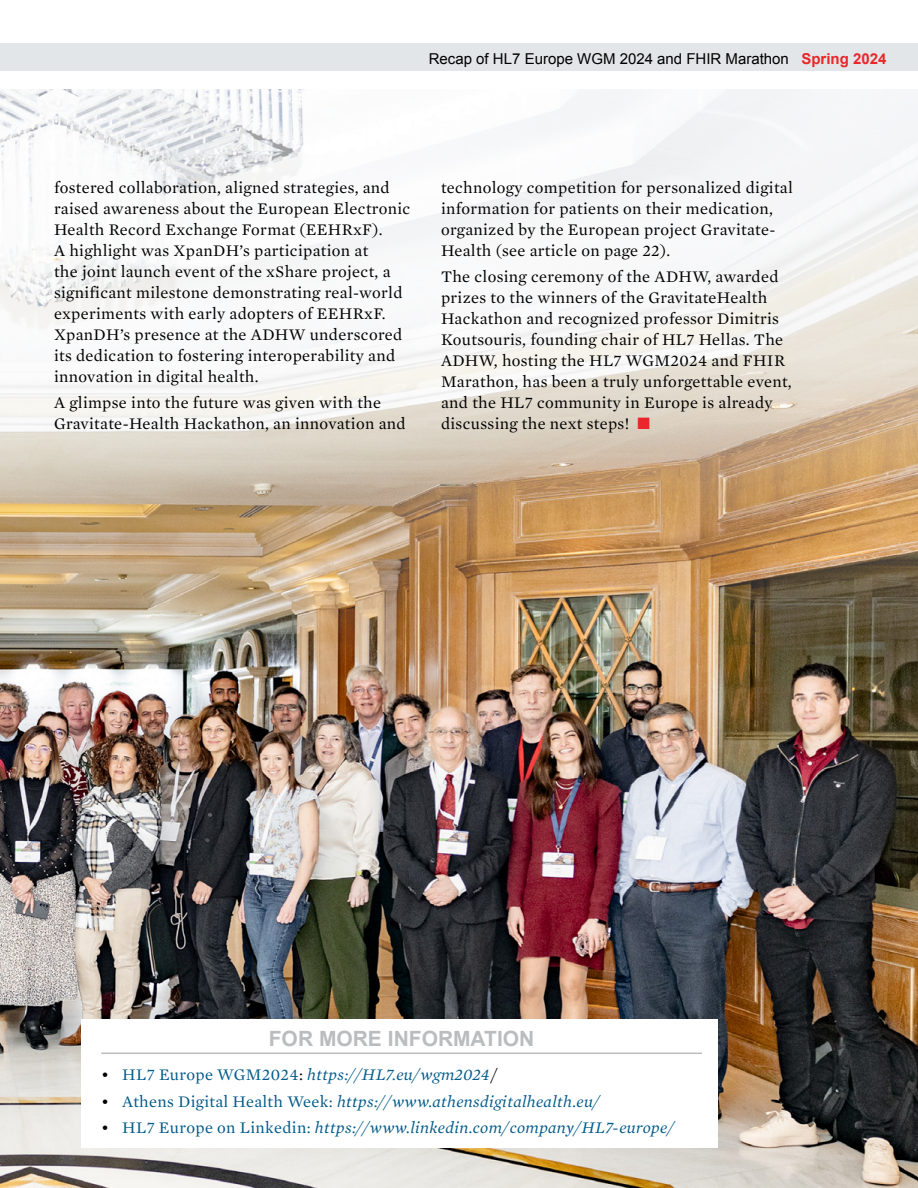
<style>
.page{position:relative;width:918px;height:1188px;background:#fff}
.page>*{position:absolute;margin:0;border:0;box-sizing:border-box;transform-origin:0 0}
.t1{font:700 21px "Arial";color:#babcbe}
.t2{font:16.5px/21px "Mercury Text G1";letter-spacing:.02em;color:#000}
.t3{font:italic 16.5px "Mercury Text G1";letter-spacing:.02em;color:#005a8a}
.t4{font:15px "Arial";color:#000}
.s1{font-weight:700;color:#eb262a}
.s2{color:#eb262a}
.s3{font-style:normal;color:#000}
.s4{font-style:normal}
</style>
<div class="page">
<div style="left:0;top:43px;width:918px;height:28px;background:#e2e6e8"></div>
<img style="left:0;top:90px;width:918px;height:1098px">
<div style="left:81px;top:1019px;width:637px;height:129px;background:#fff"></div>
<hr style="left:101px;top:1053px;width:601px;height:1px;background:#babcbe">
<p class="t4" style="left:429px;top:49px;width:459px">Recap of HL7 Europe WGM 2024 and FHIR Marathon <span class="s1">Spring 2024</span></p>
<p class="t2" style="left:54px;top:176px;width:358px">fostered collaboration, aligned strategies, and raised awareness about the European Electronic Health Record Exchange Format (EEHRxF).<br>A highlight was XpanDH’s participation at<br>the joint launch event of the xShare project, a significant milestone demonstrating real-world experiments with early adopters of EEHRxF.<br>XpanDH’s presence at the ADHW underscored its dedication to fostering interoperability and innovation in digital health.</p>
<p class="t2" style="left:54px;top:391px;width:353px">A glimpse into the future was given with the<br>Gravitate-Health Hackathon, an innovation and</p>
<p class="t2" style="left:441px;top:176px;width:353px">technology competition for personalized digital information for patients on their medication, organized by the European project Gravitate-Health (see article on page 22).</p>
<p class="t2" style="left:441px;top:265px;width:352px">The closing ceremony of the ADHW, awarded prizes to the winners of the GravitateHealth Hackathon and recognized professor Dimitris Koutsouris, founding chair of HL7 Hellas. The ADHW, hosting the HL7 WGM2024 and FHIR Marathon, has been a truly unforgettable event, and the HL7 community in Europe is already discussing the next steps! <span class="s2">■</span></p>
<p class="t1" style="left:269px;top:1025px;width:267px">FOR MORE INFORMATION</p>
<p class="t3" style="left:101px;top:1063px;width:398px"><span class="s3">•</span> <span class="s4">HL7 Europe WGM2024</span><span class="s3">:</span> https://HL7.eu/wgm2024<span class="s3">/</span></p>
<p class="t3" style="left:101px;top:1089px;width:500px"><span class="s3">•</span> <span class="s4">Athens Digital Health Week:</span> https://www.athensdigitalhealth.eu/</p>
<p class="t3" style="left:101px;top:1116px;width:575px"><span class="s3">•</span> <span class="s4">HL7 Europe on Linkedin:</span> https://www.linkedin.com/company/HL7-europe/</p>
</div>
